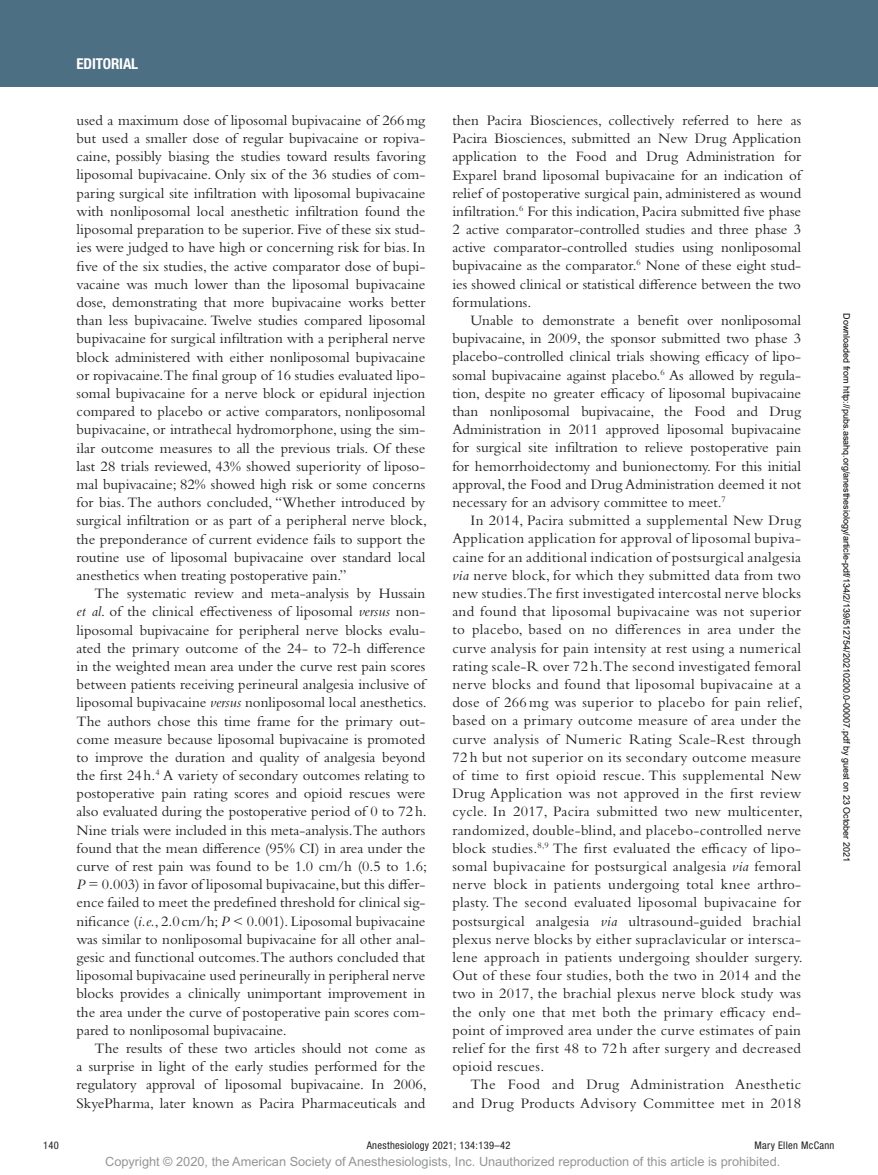
<style>
.page{position:relative;width:878px;height:1175px;background:#fff}
.page>*{position:absolute;margin:0;border:0;box-sizing:border-box;transform-origin:0 0}
.t1{font:15px/18.1px "Bembo Std";color:#231f20;text-align:justify}
.t2{font:15px/18.1px "Bembo Std";letter-spacing:.025em;color:#231f20;text-align:right}
.t3{font:700 condensed 15px "Helvetica Neue LT Std";letter-spacing:-.01em;color:#fff}
.t4{font:12.75px "Arial MT Std";color:#939598}
.t5{font:condensed 10.5px "Helvetica Neue LT Std";letter-spacing:.03em;color:#231f20}
.t6{font:9px "Arial";color:#000}
.s1{font-style:italic}
</style>
<div class="page">
<div style="left:0;top:0;width:878px;height:86px;background:#4d6f84"></div>
<p class="t3" style="left:77px;top:54px;width:63px">EDITORIAL</p>
<p class="t1" style="left:77px;top:111px;width:352px">used a maximum dose of liposomal bupivacaine of 266mg but used a smaller dose of regular bupivacaine or ropiva&shy;caine, possibly biasing the studies toward results favoring liposomal bupivacaine. Only six of the 36 studies of com&shy;paring surgical site infiltration with liposomal bupivacaine with nonliposomal local anesthetic infiltration found the liposomal preparation to be superior. Five of these six stud&shy;ies were judged to have high or concerning risk for bias. In five of the six studies, the active comparator dose of bupi&shy;vacaine was much lower than the liposomal bupivacaine dose, demonstrating that more bupivacaine works better than less bupivacaine. Twelve studies compared liposomal bupivacaine for surgical infiltration with a peripheral nerve block administered with either nonliposomal bupivacaine or ropivacaine.The final group of 16 studies evaluated lipo&shy;somal bupivacaine for a nerve block or epidural injection compared to placebo or active comparators, nonliposomal bupivacaine, or intrathecal hydromorphone, using the sim&shy;ilar outcome measures to all the previous trials. Of these last 28 trials reviewed, 43% showed superiority of liposo&shy;mal bupivacaine; 82% showed high risk or some concerns for bias. The authors concluded, “Whether introduced by surgical infiltration or as part of a peripheral nerve block, the preponderance of current evidence fails to support the routine use of liposomal bupivacaine over standard local anesthetics when treating postoperative pain.”</p>
<p class="t1" style="left:77px;top:584px;width:352px;text-indent:18px">The systematic review and meta-analysis by Hussain <span class="s1">et al</span>. of the clinical effectiveness of liposomal <span class="s1">versus</span> non&shy;liposomal bupivacaine for peripheral nerve blocks evalu&shy;ated the primary outcome of the 24- to 72-h difference in the weighted mean area under the curve rest pain scores between patients receiving perineural analgesia inclusive of liposomal bupivacaine <span class="s1">versus</span> nonliposomal local anesthetics.<br>The authors chose this time frame for the primary out&shy;come measure because liposomal bupivacaine is promoted to improve the duration and quality of analgesia beyond the first 24h.<sup>4</sup> A variety of secondary outcomes relating to postoperative pain rating scores and opioid rescues were also evaluated during the postoperative period of 0 to 72h.<br>Nine trials were included in this meta-analysis.The authors found that the mean difference (95% CI) in area under the curve of rest pain was found to be 1.0 cm/h (0.5 to 1.6; <span class="s1">P</span> = 0.003) in favor of liposomal bupivacaine, but this differ&shy;ence failed to meet the predefined threshold for clinical sig&shy;nificance (<span class="s1">i.e.</span>, 2.0 cm/h; <span class="s1">P</span> &lt; 0.001). Liposomal bupivacaine was similar to nonliposomal bupivacaine for all other anal&shy;gesic and functional outcomes.The authors concluded that liposomal bupivacaine used perineurally in peripheral nerve blocks provides a clinically unimportant improvement in the area under the curve of postoperative pain scores com&shy;pared to nonliposomal bupivacaine.</p>
<p class="t1" style="left:77px;top:1038px;width:352px;text-indent:18px">The results of these two articles should not come as a surprise in light of the early studies performed for the regulatory approval of liposomal bupivacaine. In 2006, SkyePharma, later known as Pacira Pharmaceuticals and</p>
<p class="t1" style="left:452px;top:111px;width:350px">then Pacira Biosciences, collectively referred to here as Pacira Biosciences, submitted an New Drug Application application to the Food and Drug Administration for Exparel brand liposomal bupivacaine for an indication of relief of postoperative surgical pain, administered as wound infiltration.<sup>6</sup> For this indication, Pacira submitted five phase 2 active comparator-controlled studies and three phase 3 active comparator-controlled studies using nonliposomal bupivacaine as the comparator.<sup>6</sup> None of these eight stud&shy;ies showed clinical or statistical difference between the two formulations.</p>
<p class="t1" style="left:452px;top:311px;width:350px;text-indent:18px">Unable to demonstrate a benefit over nonliposomal bupivacaine, in 2009, the sponsor submitted two phase 3 placebo-controlled clinical trials showing efficacy of lipo&shy;somal bupivacaine against placebo.<sup>6</sup> As allowed by regula&shy;tion, despite no greater efficacy of liposomal bupivacaine than nonliposomal bupivacaine, the Food and Drug Administration in 2011 approved liposomal bupivacaine for surgical site infiltration to relieve postoperative pain for hemorrhoidectomy and bunionectomy. For this initial approval, the Food and Drug Administration deemed it not necessary for an advisory committee to meet.<sup>7</sup></p>
<p class="t1" style="left:452px;top:511px;width:352px;text-indent:18px">In 2014, Pacira submitted a supplemental New Drug Application application for approval of liposomal bupiva&shy;caine for an additional indication of postsurgical analgesia <span class="s1">via</span> nerve block, for which they submitted data from two new studies. The first investigated intercostal nerve blocks and found that liposomal bupivacaine was not superior to placebo, based on no differences in area under the curve analysis for pain intensity at rest using a numerical rating scale-R over 72 h. The second investigated femoral nerve blocks and found that liposomal bupivacaine at a dose of 266 mg was superior to placebo for pain relief, based on a primary outcome measure of area under the curve analysis of Numeric Rating Scale-Rest through 72 h but not superior on its secondary outcome measure of time to first opioid rescue. This supplemental New Drug Application was not approved in the first review cycle. In 2017, Pacira submitted two new multicenter, randomized, double-blind, and placebo-controlled nerve block studies.<sup>8,9</sup> The first evaluated the efficacy of lipo&shy;somal bupivacaine for postsurgical analgesia <span class="s1">via</span> femoral nerve block in patients undergoing total knee arthro&shy;plasty. The second evaluated liposomal bupivacaine for postsurgical analgesia <span class="s1">via</span> ultrasound-guided brachial plexus nerve blocks by either supraclavicular or intersca&shy;lene approach in patients undergoing shoulder surgery.<br>Out of these four studies, both the two in 2014 and the two in 2017, the brachial plexus nerve block study was the only one that met both the primary efficacy end&shy;point of improved area under the curve estimates of pain relief for the first 48 to 72 h after surgery and decreased opioid rescues.</p>
<p class="t2" style="left:452px;top:1075px;width:350px">The Food and Drug Administration Anesthetic and Drug Products Advisory Committee met in 2018</p>
<p class="t6" style="left:850px;top:313px;width:550px;rotate:90deg">Downloaded from http://pubs.asahq.org/anesthesiology/article-pdf/134/2/139/512754/20210200.0-00007.pdf by guest on 23 October 2021</p>
<p class="t5" style="left:43px;top:1139px;width:17px">140</p>
<p class="t5" style="left:367px;top:1139px;width:145px">Anesthesiology 2021; 134:139–42</p>
<p class="t5" style="left:754px;top:1139px;width:82px">Mary Ellen McCann</p>
<p class="t4" style="left:105px;top:1154px;width:676px">Copyright © 2020, the American Society of Anesthesiologists, Inc. Unauthorized reproduction of this article is prohibited.</p>
</div>
